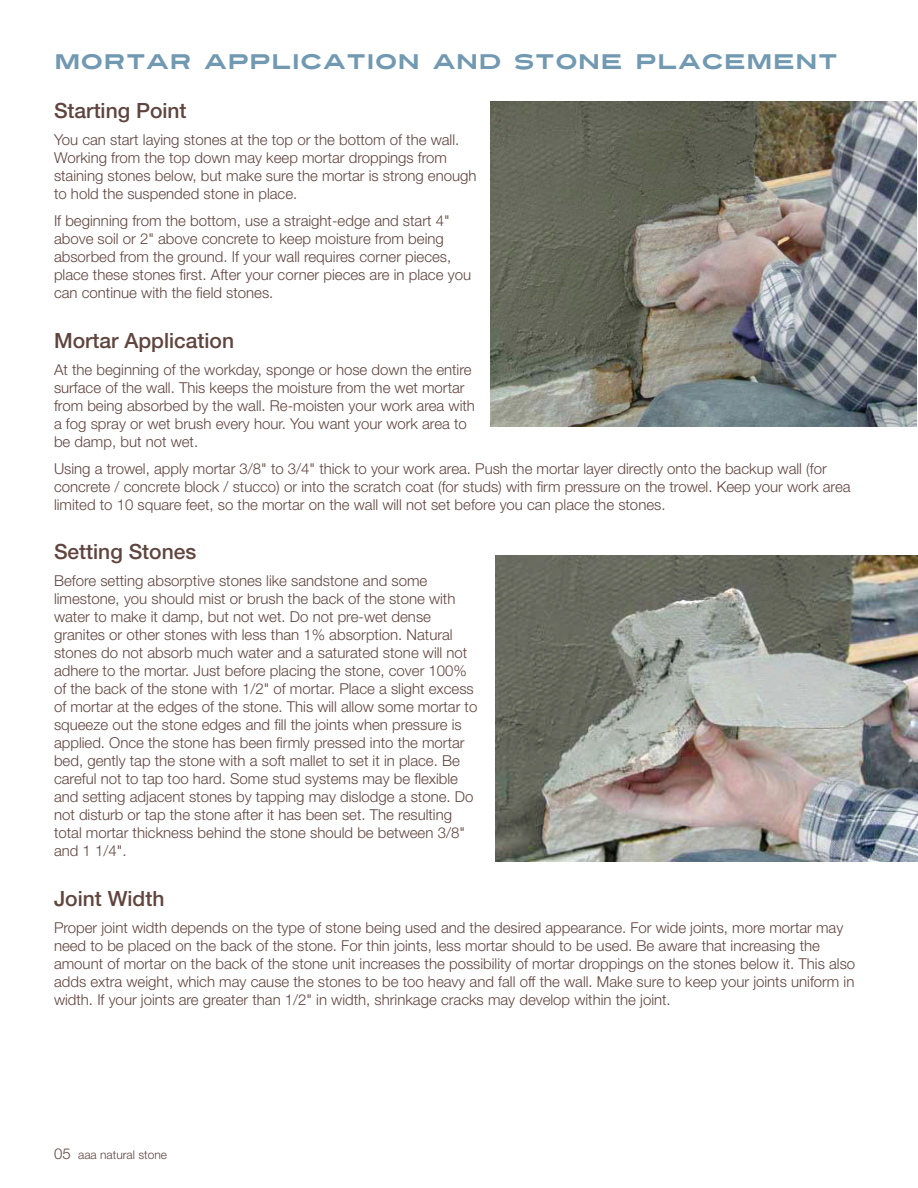
<style>
.page{position:relative;width:918px;height:1188px;background:#fff}
.page>*{position:absolute;margin:0;border:0;box-sizing:border-box;transform-origin:0 0}
.t1{font:500 21px "Helvetica Neue LT Std";color:#60453e}
.t2{font:21px "Turnpike";color:#7199b1}
.t3{font:300 15px/18px "Helvetica Neue LT Std";color:#60453e}
.t4{font:300 12px "Helvetica Neue LT Std";color:#60453e}
.s1{font-size:15px}
</style>
<div class="page">
<img style="left:496px;top:555px;width:422px;height:307px">
<img style="left:490px;top:102px;width:427px;height:325px">
<h1 class="t2" style="left:54px;top:46px;width:785px">MORTAR APPLICATION AND STONE PLACEMENT</h1>
<h1 class="t1" style="left:54px;top:98px;width:134px">Starting Point</h1>
<p class="t3" style="left:54px;top:131px;width:424px">You can start laying stones at the top or the bottom of the wall.<br>Working from the top down may keep mortar droppings from staining stones below, but make sure the mortar is strong enough to hold the suspended stone in place.</p>
<p class="t3" style="left:54px;top:212px;width:419px">If beginning from the bottom, use a straight-edge and start 4" above soil or 2" above concrete to keep moisture from being absorbed from the ground. If your wall requires corner pieces, place these stones first. After your corner pieces are in place you can continue with the field stones.</p>
<h1 class="t1" style="left:54px;top:328px;width:182px">Mortar Application</h1>
<p class="t3" style="left:54px;top:360px;width:422px">At the beginning of the workday, sponge or hose down the entire surface of the wall. This keeps the moisture from the wet mortar from being absorbed by the wall. Re-moisten your work area with a fog spray or wet brush every hour. You want your work area to be damp, but not wet.</p>
<p class="t3" style="left:54px;top:459px;width:798px">Using a trowel, apply mortar 3/8" to 3/4" thick to your work area. Push the mortar layer directly onto the backup wall (for concrete / concrete block / stucco) or into the scratch coat (for studs) with firm pressure on the trowel. Keep your work area limited to 10 square feet, so the mortar on the wall will not set before you can place the stones.</p>
<h1 class="t1" style="left:54px;top:539px;width:144px">Setting Stones</h1>
<p class="t3" style="left:54px;top:572px;width:425px">Before setting absorptive stones like sandstone and some limestone, you should mist or brush the back of the stone with water to make it damp, but not wet. Do not pre-wet dense granites or other stones with less than 1% absorption. Natural stones do not absorb much water and a saturated stone will not adhere to the mortar. Just before placing the stone, cover 100% of the back of the stone with 1/2" of mortar. Place a slight excess of mortar at the edges of the stone. This will allow some mortar to squeeze out the stone edges and fill the joints when pressure is applied. Once the stone has been firmly pressed into the mortar bed, gently tap the stone with a soft mallet to set it in place. Be careful not to tap too hard. Some stud systems may be flexible and setting adjacent stones by tapping may dislodge a stone. Do not disturb or tap the stone after it has been set. The resulting total mortar thickness behind the stone should be between 3/8" and 1 1/4".</p>
<h1 class="t1" style="left:54px;top:886px;width:112px">Joint Width</h1>
<p class="t3" style="left:54px;top:918px;width:803px">Proper joint width depends on the type of stone being used and the desired appearance. For wide joints, more mortar may need to be placed on the back of the stone. For thin joints, less mortar should to be used. Be aware that increasing the amount of mortar on the back of the stone unit increases the possibility of mortar droppings on the stones below it. This also adds extra weight, which may cause the stones to be too heavy and fall off the wall. Make sure to keep your joints uniform in width. If your joints are greater than 1/2" in width, shrinkage cracks may develop within the joint.</p>
<p class="t4" style="left:54px;top:1148px;width:115px"><span class="s1">05</span> aaa natural stone</p>
</div>
